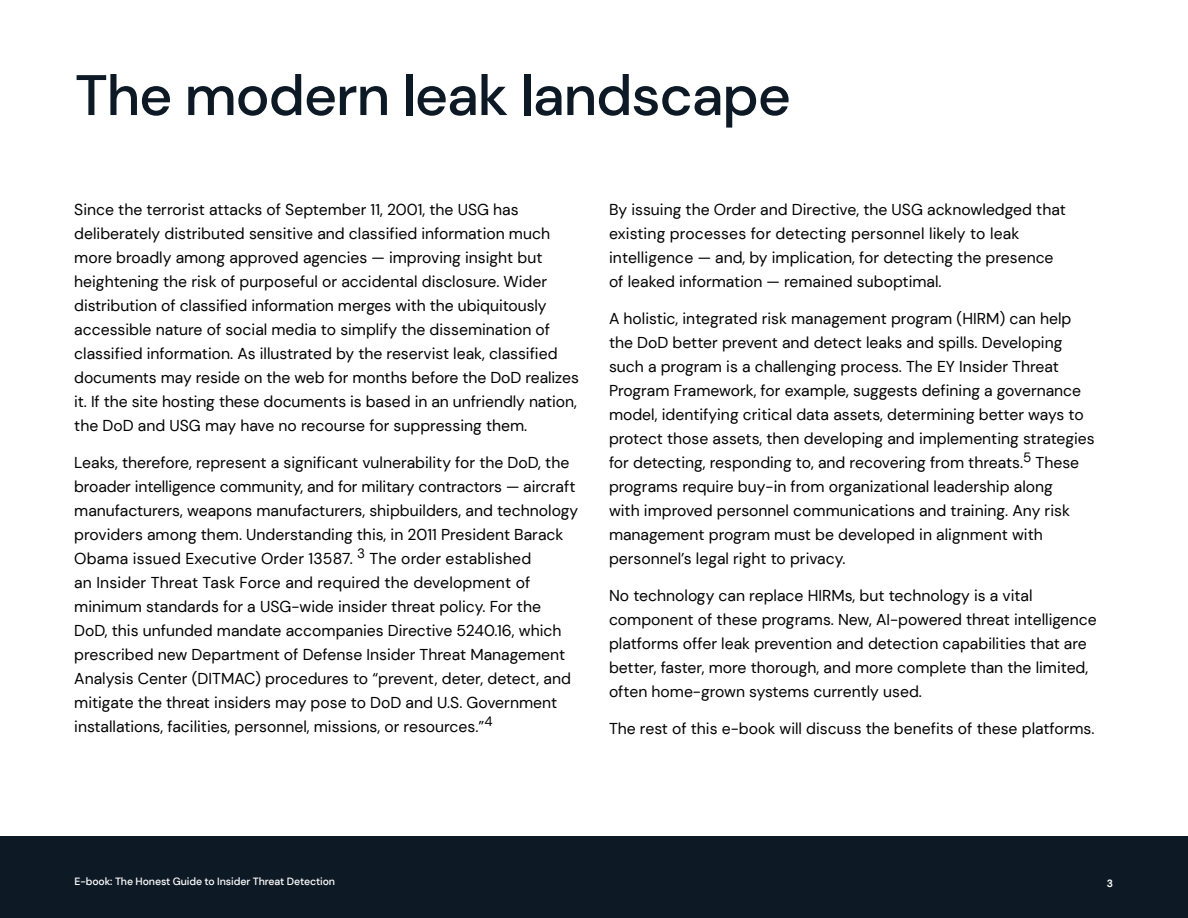
<style>
.page{position:relative;width:1188px;height:918px;background:#fff}
.page>*{position:absolute;margin:0;border:0;box-sizing:border-box;transform-origin:0 0}
.t1{font:500 57px "DM Sans";letter-spacing:-.02em;color:#0d1925}
.Body_copy{font:15.75px/24px "DM Sans";color:#000}
.t2{font:500 10.5px "DM Sans";letter-spacing:-.01em;color:#fff}
.t3{font:700 10.5px "DM Sans";color:#fff}
</style>
<div class="page">
<div style="left:0;top:836px;width:1188px;height:82px;background:#0d1925"></div>
<p class="t1" style="left:75px;top:60px;width:718px">The modern leak landscape</p>
<p class="Body_copy" style="left:74px;top:198px;width:506px">Since the terrorist attacks of September 11, 2001, the USG has deliberately distributed sensitive and classified information much more broadly among approved agencies — improving insight but heightening the risk of purposeful or accidental disclosure. Wider distribution of classified information merges with the ubiquitously accessible nature of social media to simplify the dissemination of classified information. As illustrated by the reservist leak, classified documents may reside on the web for months before the DoD realizes it. If the site hosting these documents is based in an unfriendly nation, the DoD and USG may have no recourse for suppressing them.</p>
<p class="Body_copy" style="left:74px;top:451px;width:505px">Leaks, therefore, represent a significant vulnerability for the DoD, the broader intelligence community, and for military contractors — aircraft manufacturers, weapons manufacturers, shipbuilders, and technology providers among them. Understanding this, in 2011 President Barack Obama issued Executive Order 13587. <sup>3</sup> The order established<br>an Insider Threat Task Force and required the development of minimum standards for a USG-wide insider threat policy. For the DoD, this unfunded mandate accompanies Directive 5240.16, which prescribed new Department of Defense Insider Threat Management Analysis Center (DITMAC) procedures to “prevent, deter, detect, and mitigate the threat insiders may pose to DoD and U.S. Government installations, facilities, personnel, missions, or resources.”<sup>4</sup></p>
<p class="Body_copy" style="left:609px;top:198px;width:458px">By issuing the Order and Directive, the USG acknowledged that existing processes for detecting personnel likely to leak intelligence — and, by implication, for detecting the presence of leaked information — remained suboptimal.</p>
<p class="Body_copy" style="left:609px;top:307px;width:487px">A holistic, integrated risk management program (HIRM) can help the DoD better prevent and detect leaks and spills. Developing such a program is a challenging process. The EY Insider Threat Program Framework, for example, suggests defining a governance model, identifying critical data assets, determining better ways to protect those assets, then developing and implementing strategies for detecting, responding to, and recovering from threats.<sup>5</sup> These programs require buy-in from organizational leadership along<br>with improved personnel communications and training. Any risk management program must be developed in alignment with personnel’s legal right to privacy.</p>
<p class="Body_copy" style="left:609px;top:584px;width:489px">No technology can replace HIRMs, but technology is a vital component of these programs. New, AI-powered threat intelligence platforms offer leak prevention and detection capabilities that are better, faster, more thorough, and more complete than the limited, often home-grown systems currently used.</p>
<p class="Body_copy" style="left:609px;top:717px;width:487px">The rest of this e-book will discuss the benefits of these platforms.</p>
<p class="t2" style="left:75px;top:875px;width:262px">E-book: The Honest Guide to Insider Threat Detection</p>
<p class="t3" style="left:1107px;top:877px;width:8px">3</p>
</div>
